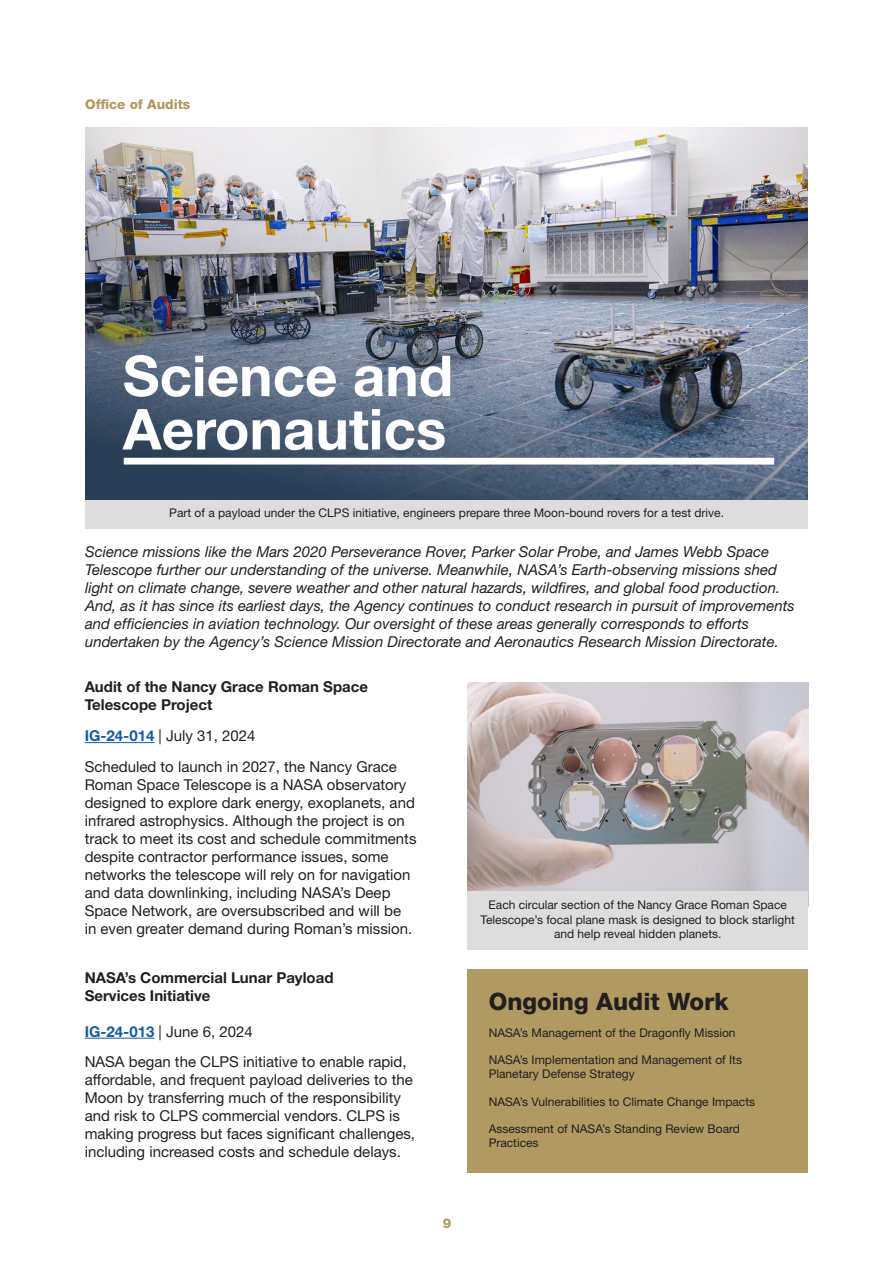
<style>
.page{position:relative;width:893px;height:1263px;background:#fff}
.page>*{position:absolute;margin:0;border:0;box-sizing:border-box;transform-origin:0 0}
.Headline_Body_White{font:800 24px "Helvetica Neue LT Std";color:#231f20}
.Body_Text_White{font:15px/18px "Helvetica Neue LT Std";color:#231f20}
.Body_Text_White-2{font:italic 15px/18px "Helvetica Neue LT Std";color:#231f20}
.Body_Text_White-3{font:700 15px/18px "Helvetica Neue LT Std";color:#231f20}
.t1{font:800 13.5px "Helvetica Neue LT Std";color:#b09a61}
.Body_Text_White-4{font:12px/14.4px "Helvetica Neue LT Std";color:#231f20;text-align:center}
.Headline_Body_White-2{font:12px/14.4px "Helvetica Neue LT Std";color:#231f20}
.s1{font-weight:700;color:#175d9e}
</style>
<div class="page">
<div style="left:85px;top:476px;width:723px;height:53px;background:#ddd"></div>
<hr style="left:85px;top:742px;width:69px;height:1px;background:#175d9e">
<hr style="left:85px;top:1038px;width:69px;height:1px;background:#175d9e">
<div style="left:467px;top:969px;width:341px;height:203px;background:#b09a61"></div>
<img style="left:467px;top:682px;width:341px;height:210px">
<div style="left:467px;top:892px;width:341px;height:58px;background:#ddd"></div>
<img style="left:85px;top:128px;width:723px;height:372px">
<p class="t1" style="left:85px;top:96px;width:107px">Office of Audits</p>
<p class="Body_Text_White-4" style="left:169px;top:506px;width:556px">Part of a payload under the CLPS initiative, engineers prepare three Moon-bound rovers for a test drive.</p>
<p class="Body_Text_White-2" style="left:85px;top:542px;width:711px">Science missions like the Mars 2020 Perseverance Rover, Parker Solar Probe, and James Webb Space Telescope further our understanding of the universe. Meanwhile, NASA’s Earth-observing missions shed light on climate change, severe weather and other natural hazards, wildfires, and global food production.<br>And, as it has since its earliest days, the Agency continues to conduct research in pursuit of improvements and efficiencies in aviation technology. Our oversight of these areas generally corresponds to efforts undertaken by the Agency’s Science Mission Directorate and Aeronautics Research Mission Directorate.</p>
<p class="Body_Text_White-3" style="left:85px;top:678px;width:285px">Audit of the Nancy Grace Roman Space<br>Telescope Project</p>
<p class="Body_Text_White" style="left:85px;top:726px;width:172px"><span class="s1">IG-24-014</span> | July 31, 2024</p>
<p class="Body_Text_White" style="left:85px;top:757px;width:333px">Scheduled to launch in 2027, the Nancy Grace Roman Space Telescope is a NASA observatory designed to explore dark energy, exoplanets, and infrared astrophysics. Although the project is on track to meet its cost and schedule commitments despite contractor performance issues, some networks the telescope will rely on for navigation and data downlinking, including NASA’s Deep Space Network, are oversubscribed and will be in even greater demand during Roman’s mission.</p>
<p class="Body_Text_White-3" style="left:85px;top:968px;width:250px">NASA’s Commercial Lunar Payload<br>Services Initiative</p>
<p class="Body_Text_White" style="left:85px;top:1022px;width:170px"><span class="s1">IG-24-013</span> | June 6, 2024</p>
<p class="Body_Text_White" style="left:85px;top:1053px;width:332px">NASA began the CLPS initiative to enable rapid, affordable, and frequent payload deliveries to the Moon by transferring much of the responsibility and risk to CLPS commercial vendors. CLPS is making progress but faces significant challenges, including increased costs and schedule delays.</p>
<p class="Body_Text_White-4" style="left:481px;top:898px;width:316px">Each circular section of the Nancy Grace Roman Space<br>Telescope’s focal plane mask is designed to block starlight and help reveal hidden planets.</p>
<p class="Headline_Body_White" style="left:489px;top:987px;width:242px">Ongoing Audit Work</p>
<p class="Headline_Body_White-2" style="left:489px;top:1025px;width:248px">NASA’s Management of the Dragonfly Mission</p>
<p class="Headline_Body_White-2" style="left:489px;top:1052px;width:255px">NASA’s Implementation and Management of Its<br>Planetary Defense Strategy</p>
<p class="Headline_Body_White-2" style="left:489px;top:1094px;width:268px">NASA’s Vulnerabilities to Climate Change Impacts</p>
<p class="Headline_Body_White-2" style="left:489px;top:1121px;width:253px">Assessment of NASA’s Standing Review Board<br>Practices</p>
<p class="t1" style="left:443px;top:1215px;width:10px">9</p>
</div>
